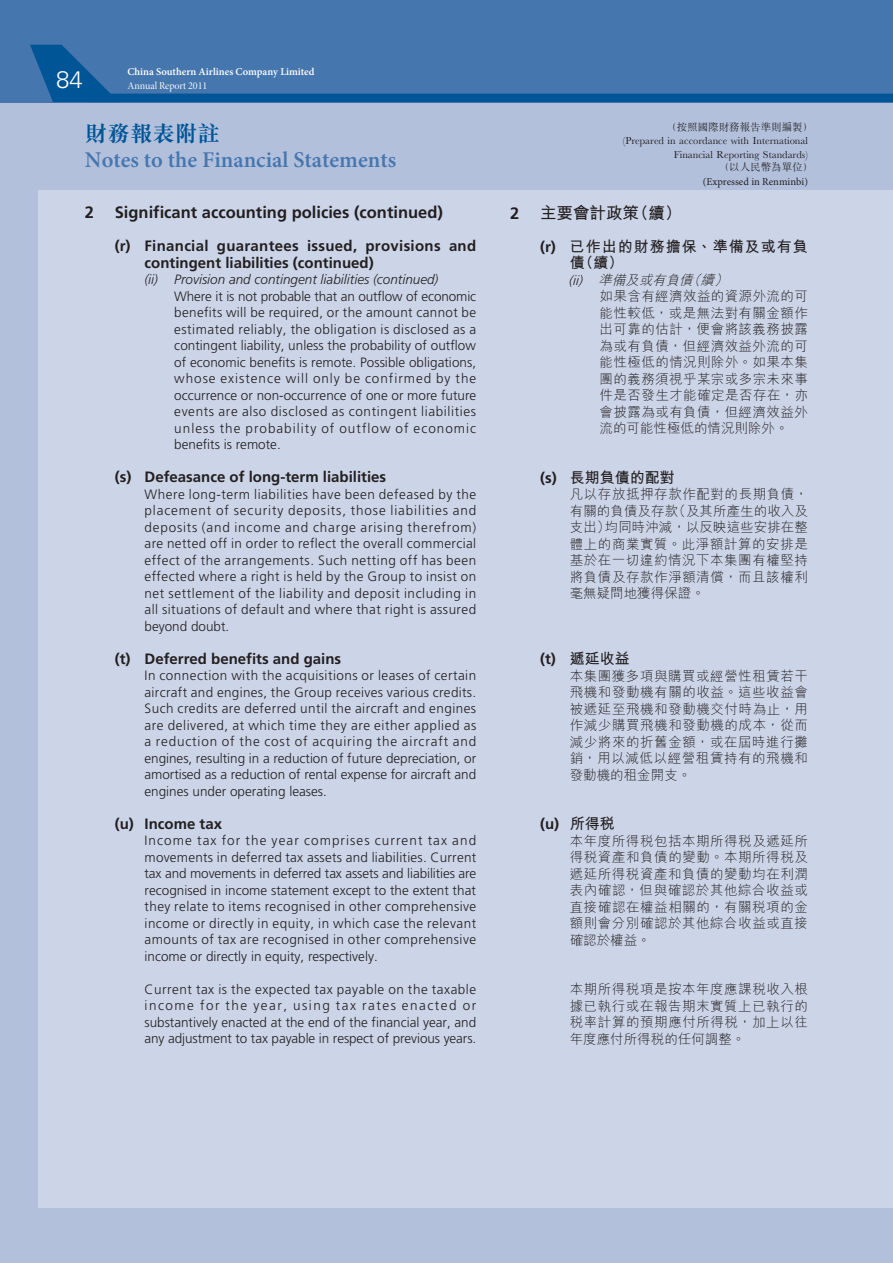
<style>
.page{position:relative;width:893px;height:1263px;background:#fff}
.page>*{position:absolute;margin:0;border:0;box-sizing:border-box;transform-origin:0 0}
.t1{font:300 24px "Univers";color:#fff}
.t2{font:600 22.5px "Minion Pro";color:#4676ae}
.t3{font:22.5px "M Sung HK Bold E Ten B5 H";color:#005596}
.t4{font:700 16.5px "Frutiger";color:#231f20}
.t5{font:16.5px "M Hei HK Bold E Ten B5 H";color:#231f20}
.t6{font:700 15px "Frutiger";color:#231f20}
.t7{font:700 15px/16.5px "Frutiger";letter-spacing:.02em;color:#231f20}
.t8{font:15px/16.5px "M Hei HK Bold E Ten B5 H";letter-spacing:.065em;color:#231f20}
.t9{font:15px "M Hei HK Bold E Ten B5 H";color:#231f20}
.t10{font:300 13.5px/16.5px "Frutiger";color:#231f20;text-align:justify}
.t11{font:13.5px/16.5px "M Hei HK Light E Ten B5 H";letter-spacing:.035em;color:#231f20;text-align:justify}
.t12{font:italic 300 13.5px "Frutiger";color:#231f20}
.t13{font:10.5px "M Sung HK Light E Ten B5 H";color:#231f20}
.t14{font:600 10.5px "Minion Pro";color:#fff}
.t15{font:10.5px "Minion Pro";color:#231f20}
.t16{font:10.5px "Minion Pro Disp";color:#fff}
.s1{font-family:"Frutiger";font-weight:700}
.s2{font-family:"Frutiger";font-weight:300;font-style:italic}
.s3{font-style:italic}
.s4{font-family:"M Hei HK Bold E Ten B5 H";font-weight:400}
</style>
<div class="page">
<div style="left:0;top:94px;width:893px;height:1169px;background:#b2c0dc"></div>
<div style="left:0;top:0;width:893px;height:102px;background:#4676ae"></div>
<div style="left:93px;top:94px;width:800px;height:8px;background:#005596"></div>
<svg style="left:30px;top:45px;width:89px;height:57px"></svg>
<div style="left:38px;top:190px;width:855px;height:1018px;background:#ccd5e8"></div>
<h1 class="t1" style="left:56px;top:71px;width:28px">84</h1>
<p class="t14" style="left:128px;top:68px;width:188px">China Southern Airlines Company Limited</p>
<p class="t16" style="left:128px;top:79px;width:81px">Annual Report 2011</p>
<h2 class="t3" style="left:85px;top:125px;width:136px">財務報表附註</h2>
<h2 class="t2" style="left:85px;top:151px;width:313px">Notes to the Financial Statements</h2>
<p class="t4" style="left:85px;top:206px;width:359px">2 Significant accounting policies (continued)</p>
<p class="t7" style="left:145px;top:239px;width:333px;text-indent:-30px">(r) Financial guarantees issued, provisions and contingent liabilities (continued)</p>
<p class="t12" style="left:145px;top:274px;width:295px">(ii) Provision and contingent liabilities (continued)</p>
<p class="t10" style="left:174px;top:289px;width:303px">Where it is not probable that an outflow of economic benefits will be required, or the amount cannot be estimated reliably, the obligation is disclosed as a contingent liability, unless the probability of outflow of economic benefits is remote. Possible obligations, whose existence will only be confirmed by the occurrence or non-occurrence of one or more future events are also disclosed as contingent liabilities unless the probability of outflow of economic benefits is remote.</p>
<p class="t6" style="left:115px;top:471px;width:273px">(s) Defeasance of long-term liabilities</p>
<p class="t10" style="left:145px;top:487px;width:333px">Where long-term liabilities have been defeased by the placement of security deposits, those liabilities and deposits (and income and charge arising therefrom) are netted off in order to reflect the overall commercial effect of the arrangements. Such netting off has been effected where a right is held by the Group to insist on net settlement of the liability and deposit including in all situations of default and where that right is assured beyond doubt.</p>
<p class="t6" style="left:115px;top:652px;width:228px">(t) Deferred benefits and gains</p>
<p class="t10" style="left:145px;top:668px;width:333px">In connection with the acquisitions or leases of certain aircraft and engines, the Group receives various credits.<br>Such credits are deferred until the aircraft and engines are delivered, at which time they are either applied as a reduction of the cost of acquiring the aircraft and engines, resulting in a reduction of future depreciation, or amortised as a reduction of rental expense for aircraft and engines under operating leases.</p>
<p class="t6" style="left:115px;top:817px;width:109px">(u) Income tax</p>
<p class="t10" style="left:145px;top:833px;width:333px">Income tax for the year comprises current tax and movements in deferred tax assets and liabilities. Current tax and movements in deferred tax assets and liabilities are recognised in income statement except to the extent that they relate to items recognised in other comprehensive income or directly in equity, in which case the relevant amounts of tax are recognised in other comprehensive income or directly in equity, respectively.</p>
<p class="t10" style="left:145px;top:982px;width:333px">Current tax is the expected tax payable on the taxable income for the year, using tax rates enacted or substantively enacted at the end of the financial year, and any adjustment to tax payable in respect of previous years.</p>
<p class="t13" style="left:666px;top:123px;width:148px">（按照國際財務報告準則編製）</p>
<p class="t13" style="left:623px;top:136px;width:186px">(Prepared in accordance with International</p>
<p class="t13" style="left:674px;top:150px;width:136px">Financial Reporting Standards)</p>
<p class="t13" style="left:719px;top:163px;width:96px">（以人民幣為單位）</p>
<p class="t15" style="left:703px;top:177px;width:107px">(Expressed in Renminbi)</p>
<p class="t5" style="left:510px;top:206px;width:173px"><span class="s1">2</span> 主要會計政策（續）</p>
<p class="t8" style="left:570px;top:240px;width:240px;text-indent:-30px"><span class="s1">(r)</span> 已作出的財務擔保、準備及或有負債（續）</p>
<p class="t11" style="left:599px;top:273px;width:210px;text-align:left;text-indent:-31px"><span class="s2">(ii)</span> <span class="s3">準備及或有負債（續）<br></span>如果含有經濟效益的資源外流的可能性較低，或是無法對有關金額作出可靠的估計，便會將該義務披露為或有負債，但經濟效益外流的可能性極低的情況則除外。如果本集團的義務須視乎某宗或多宗未來事件是否發生才能確定是否存在，亦會披露為或有負債，但經濟效益外流的可能性極低的情況則除外。</p>
<p class="t9" style="left:540px;top:472px;width:136px"><span class="s1">(s)</span> 長期負債的配對</p>
<p class="t11" style="left:570px;top:488px;width:240px">凡以存放抵押存款作配對的長期負債，有關的負債及存款（及其所產生的收入及支出）均同時沖減，以反映這些安排在整體上的商業實質。此淨額計算的安排是基於在一切違約情況下本集團有權堅持將負債及存款作淨額清償，而且該權利毫無疑問地獲得保證。</p>
<p class="t8" style="left:540px;top:653px;width:91px"><span class="s1">(t)</span> 遞延收益</p>
<p class="t11" style="left:570px;top:669px;width:240px">本集團獲多項與購買或經營性租賃若干飛機和發動機有關的收益。這些收益會被遞延至飛機和發動機交付時為止，用作減少購買飛機和發動機的成本，從而減少將來的折舊金額，或在屆時進行攤銷，用以減低以經營租賃持有的飛機和發動機的租金開支。</p>
<p class="t6" style="left:540px;top:818px;width:76px">(u) <span class="s4">所得稅</span></p>
<p class="t11" style="left:570px;top:834px;width:240px">本年度所得稅包括本期所得稅及遞延所得稅資產和負債的變動。本期所得稅及遞延所得稅資產和負債的變動均在利潤表內確認，但與確認於其他綜合收益或直接確認在權益相關的，有關稅項的金額則會分別確認於其他綜合收益或直接確認於權益。</p>
<p class="t11" style="left:570px;top:983px;width:240px">本期所得稅項是按本年度應課稅收入根據已執行或在報告期末實質上已執行的稅率計算的預期應付所得稅，加上以往年度應付所得稅的任何調整。</p>
</div>
